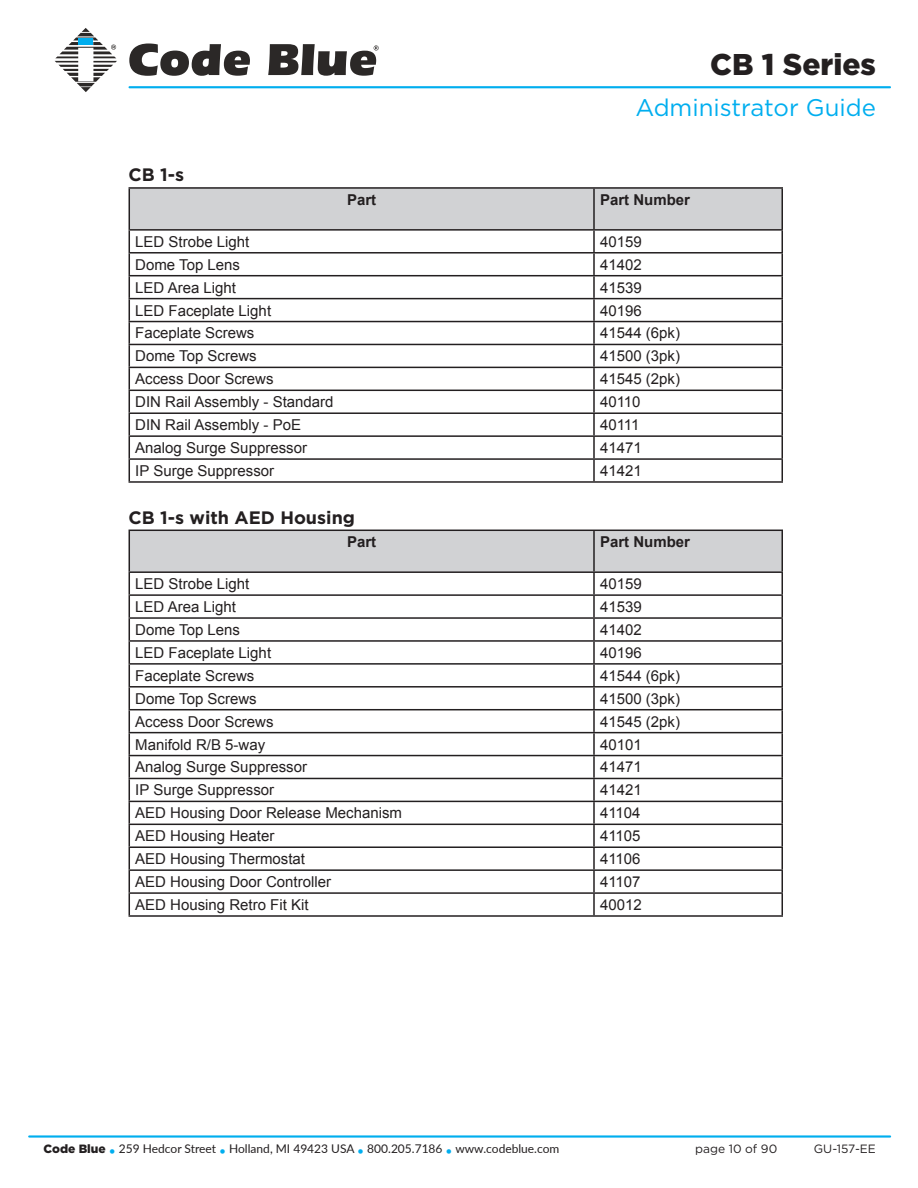
<style>
.page{position:relative;width:918px;height:1188px;background:#fff}
.page>*{position:absolute;margin:0;border:0;box-sizing:border-box;transform-origin:0 0}
.t1{font:900 30px "Gotham";color:#231f20}
.t2{font:24px "Gotham";color:#00aeef}
.Table_Headings{font:700 18px "Gotham";color:#231f20}
.t3{font:15px "Arial";color:#231f20}
.t4{font:700 15px "Arial";color:#231f20}
.t5{font:12px "Lato";color:#231f20}
.t6{font:12px "Gotham";color:#231f20}
.s1{font-family:"Gotham";font-weight:900}
.s2{color:#00aeef}
</style>
<div class="page">
<hr style="left:129px;top:86px;width:762px;height:2px;background:#00aeef">
<svg style="left:129px;top:44px;width:121px;height:32px"></svg>
<svg style="left:268px;top:44px;width:111px;height:32px"></svg>
<svg style="left:55px;top:28px;width:62px;height:64px"></svg>
<hr style="left:28px;top:1135px;width:863px;height:3px;background:#00aeef">
<svg style="left:129px;top:189px;width:654px;height:292px"></svg>
<hr style="left:129px;top:481px;width:465px;height:2px;background:#231f20">
<hr style="left:594px;top:481px;width:189px;height:2px;background:#231f20">
<hr style="left:129px;top:187px;width:465px;height:2px;background:#231f20">
<hr style="left:129px;top:189px;width:1px;height:40px;background:#231f20">
<hr style="left:594px;top:187px;width:189px;height:2px;background:#231f20">
<hr style="left:129px;top:229px;width:465px;height:2px;background:#231f20">
<hr style="left:594px;top:229px;width:189px;height:2px;background:#231f20">
<svg style="left:129px;top:531px;width:654px;height:384px"></svg>
<hr style="left:129px;top:915px;width:465px;height:2px;background:#231f20">
<hr style="left:594px;top:915px;width:189px;height:2px;background:#231f20">
<hr style="left:129px;top:530px;width:465px;height:1px;background:#231f20">
<hr style="left:129px;top:531px;width:1px;height:40px;background:#231f20">
<hr style="left:594px;top:530px;width:189px;height:1px;background:#231f20">
<hr style="left:129px;top:571px;width:465px;height:2px;background:#231f20">
<hr style="left:594px;top:571px;width:189px;height:2px;background:#231f20">
<p class="Table_Headings" style="left:129px;top:163px;width:57px">CB 1-s</p>
<h1 class="t1" style="left:710px;top:44px;width:167px">CB 1 Series</h1>
<h2 class="t2" style="left:635px;top:93px;width:242px">Administrator Guide</h2>
<p class="t4" style="left:347px;top:190px;width:31px">Part</p>
<p class="t4" style="left:600px;top:190px;width:92px">Part Number</p>
<p class="t3" style="left:135px;top:232px;width:116px">LED Strobe Light</p>
<p class="t3" style="left:600px;top:232px;width:43px">40159</p>
<p class="t3" style="left:135px;top:255px;width:106px">Dome Top Lens</p>
<p class="t3" style="left:600px;top:255px;width:43px">41402</p>
<p class="t3" style="left:135px;top:278px;width:102px">LED Area Light</p>
<p class="t3" style="left:600px;top:278px;width:43px">41539</p>
<p class="t3" style="left:135px;top:300px;width:137px">LED Faceplate Light</p>
<p class="t3" style="left:600px;top:300px;width:43px">40196</p>
<p class="t3" style="left:135px;top:323px;width:121px">Faceplate Screws</p>
<p class="t3" style="left:600px;top:323px;width:82px">41544 (6pk)</p>
<p class="t3" style="left:135px;top:346px;width:123px">Dome Top Screws</p>
<p class="t3" style="left:600px;top:346px;width:82px">41500 (3pk)</p>
<p class="t3" style="left:135px;top:369px;width:140px">Access Door Screws</p>
<p class="t3" style="left:600px;top:369px;width:82px">41545 (2pk)</p>
<p class="t3" style="left:135px;top:392px;width:200px">DIN Rail Assembly - Standard</p>
<p class="t3" style="left:600px;top:392px;width:42px">40110</p>
<p class="t3" style="left:135px;top:415px;width:167px">DIN Rail Assembly - PoE</p>
<p class="t3" style="left:600px;top:415px;width:41px">40111</p>
<p class="t3" style="left:135px;top:438px;width:173px">Analog Surge Suppressor</p>
<p class="t3" style="left:600px;top:438px;width:43px">41471</p>
<p class="t3" style="left:135px;top:461px;width:140px">IP Surge Suppressor</p>
<p class="t3" style="left:600px;top:461px;width:43px">41421</p>
<p class="Table_Headings" style="left:129px;top:505px;width:228px">CB 1-s with AED Housing</p>
<p class="t4" style="left:347px;top:532px;width:31px">Part</p>
<p class="t4" style="left:600px;top:532px;width:92px">Part Number</p>
<p class="t3" style="left:135px;top:574px;width:116px">LED Strobe Light</p>
<p class="t3" style="left:600px;top:574px;width:43px">40159</p>
<p class="t3" style="left:135px;top:597px;width:102px">LED Area Light</p>
<p class="t3" style="left:600px;top:597px;width:43px">41539</p>
<p class="t3" style="left:135px;top:620px;width:106px">Dome Top Lens</p>
<p class="t3" style="left:600px;top:620px;width:43px">41402</p>
<p class="t3" style="left:135px;top:643px;width:137px">LED Faceplate Light</p>
<p class="t3" style="left:600px;top:643px;width:43px">40196</p>
<p class="t3" style="left:135px;top:666px;width:121px">Faceplate Screws</p>
<p class="t3" style="left:600px;top:666px;width:82px">41544 (6pk)</p>
<p class="t3" style="left:135px;top:689px;width:123px">Dome Top Screws</p>
<p class="t3" style="left:600px;top:689px;width:82px">41500 (3pk)</p>
<p class="t3" style="left:135px;top:712px;width:140px">Access Door Screws</p>
<p class="t3" style="left:600px;top:712px;width:82px">41545 (2pk)</p>
<p class="t3" style="left:135px;top:734px;width:132px">Manifold R/B 5-way</p>
<p class="t3" style="left:600px;top:734px;width:43px">40101</p>
<p class="t3" style="left:135px;top:757px;width:173px">Analog Surge Suppressor</p>
<p class="t3" style="left:600px;top:757px;width:43px">41471</p>
<p class="t3" style="left:135px;top:780px;width:140px">IP Surge Suppressor</p>
<p class="t3" style="left:600px;top:780px;width:43px">41421</p>
<p class="t3" style="left:135px;top:803px;width:268px">AED Housing Door Release Mechanism</p>
<p class="t3" style="left:600px;top:803px;width:42px">41104</p>
<p class="t3" style="left:135px;top:826px;width:141px">AED Housing Heater</p>
<p class="t3" style="left:600px;top:826px;width:42px">41105</p>
<p class="t3" style="left:135px;top:849px;width:171px">AED Housing Thermostat</p>
<p class="t3" style="left:600px;top:849px;width:42px">41106</p>
<p class="t3" style="left:135px;top:872px;width:197px">AED Housing Door Controller</p>
<p class="t3" style="left:600px;top:872px;width:42px">41107</p>
<p class="t3" style="left:135px;top:895px;width:175px">AED Housing Retro Fit Kit</p>
<p class="t3" style="left:600px;top:895px;width:43px">40012</p>
<p class="t5" style="left:44px;top:1140px;width:517px"><span class="s1">Code Blue</span> <span class="s2">•</span> 259 Hedcor Street <span class="s2">•</span> Holland, MI 49423 USA <span class="s2">•</span> 800.205.7186 <span class="s2">•</span> www.codeblue.com</p>
<p class="t6" style="left:695px;top:1141px;width:84px">page 10 of 90</p>
<p class="t6" style="left:814px;top:1141px;width:64px">GU-157-EE</p>
</div>
